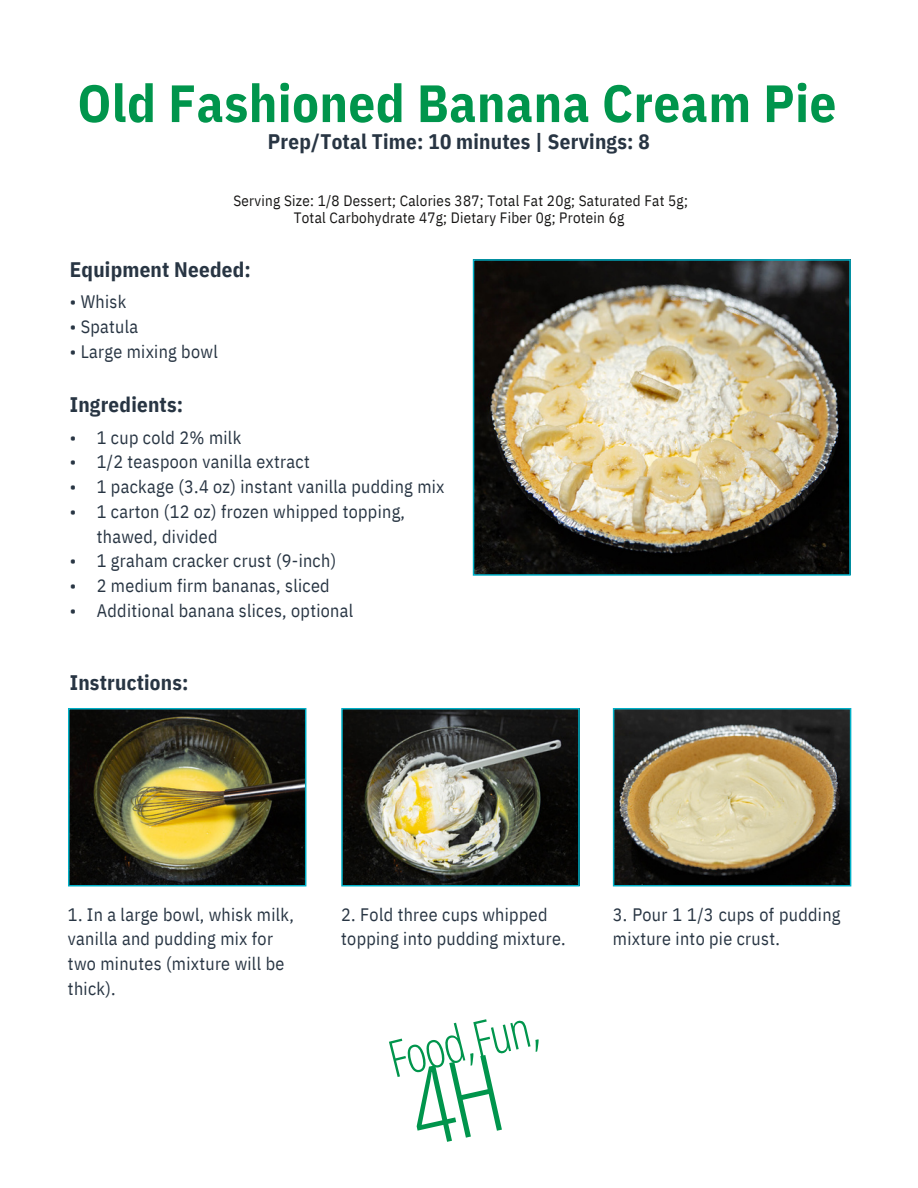
<style>
.page{position:relative;width:918px;height:1188px;background:#fff}
.page>*{position:absolute;margin:0;border:0;box-sizing:border-box;transform-origin:0 0}
.t1{font:700 52.5px "IBM Plex Sans Cond";letter-spacing:.01em;color:#00954c}
.t2{font:300 50.85px "Open Sans Condensed";color:#00954c}
.t3{font:700 21px "IBM Plex Sans Cond";letter-spacing:.01em;color:#283543}
.t4{font:18px/24.8px "IBM Plex Sans Cond";letter-spacing:.02em;color:#283543}
.t5{font:15px/16.8px "IBM Plex Sans Cond";letter-spacing:.02em;color:#171615;text-align:center}
</style>
<div class="page">
<img style="left:473px;top:259px;width:378px;height:317px">
<img style="left:68px;top:708px;width:238px;height:178px">
<svg style="left:613px;top:708px;width:238px;height:178px;background:#7e765c"></svg>
<img style="left:341px;top:708px;width:239px;height:178px">
<h1 class="t1" style="left:78px;top:68px;width:760px">Old Fashioned Banana Cream Pie</h1>
<p class="t3" style="left:268px;top:128px;width:383px">Prep/Total Time: 10 minutes | Servings: 8</p>
<p class="t5" style="left:233px;top:192px;width:456px">Serving Size: 1/8 Dessert; Calories 387; Total Fat 20g; Saturated Fat 5g;<br>Total Carbohydrate 47g; Dietary Fiber 0g; Protein 6g</p>
<p class="t3" style="left:70px;top:255px;width:183px">Equipment Needed:</p>
<p class="t4" style="left:70px;top:289px;width:58px">• Whisk</p>
<p class="t4" style="left:70px;top:314px;width:70px">• Spatula</p>
<p class="t4" style="left:70px;top:339px;width:150px">• Large mixing bowl</p>
<p class="t3" style="left:70px;top:391px;width:115px">Ingredients:</p>
<p class="t4" style="left:70px;top:425px;width:8px;text-align:justify">• • • •</p>
<p class="t4" style="left:70px;top:548px;width:8px;text-align:justify">• • •</p>
<p class="t4" style="left:97px;top:425px;width:349px">1 cup cold 2% milk<br>1/2 teaspoon vanilla extract<br>1 package (3.4 oz) instant vanilla pudding mix<br>1 carton (12 oz) frozen whipped topping, thawed, divided<br>1 graham cracker crust (9-inch)<br>2 medium firm bananas, sliced<br>Additional banana slices, optional</p>
<p class="t3" style="left:70px;top:669px;width:120px">Instructions:</p>
<p class="t4" style="left:68px;top:902px;width:227px">1. In a large bowl, whisk milk, vanilla and pudding mix for two minutes (mixture will be thick).</p>
<p class="t4" style="left:341px;top:902px;width:226px">2. Fold three cups whipped topping into pudding mixture.</p>
<p class="t4" style="left:613px;top:902px;width:229px">3. Pour 1 1/3 cups of pudding mixture into pie crust.</p>
<h2 class="t2" style="left:465px;top:1006px;width:68px;rotate:-13deg">Fun,</h2>
<h2 class="t2" style="left:381px;top:1025px;width:88px;rotate:-14deg">Food,</h2>
</div>
